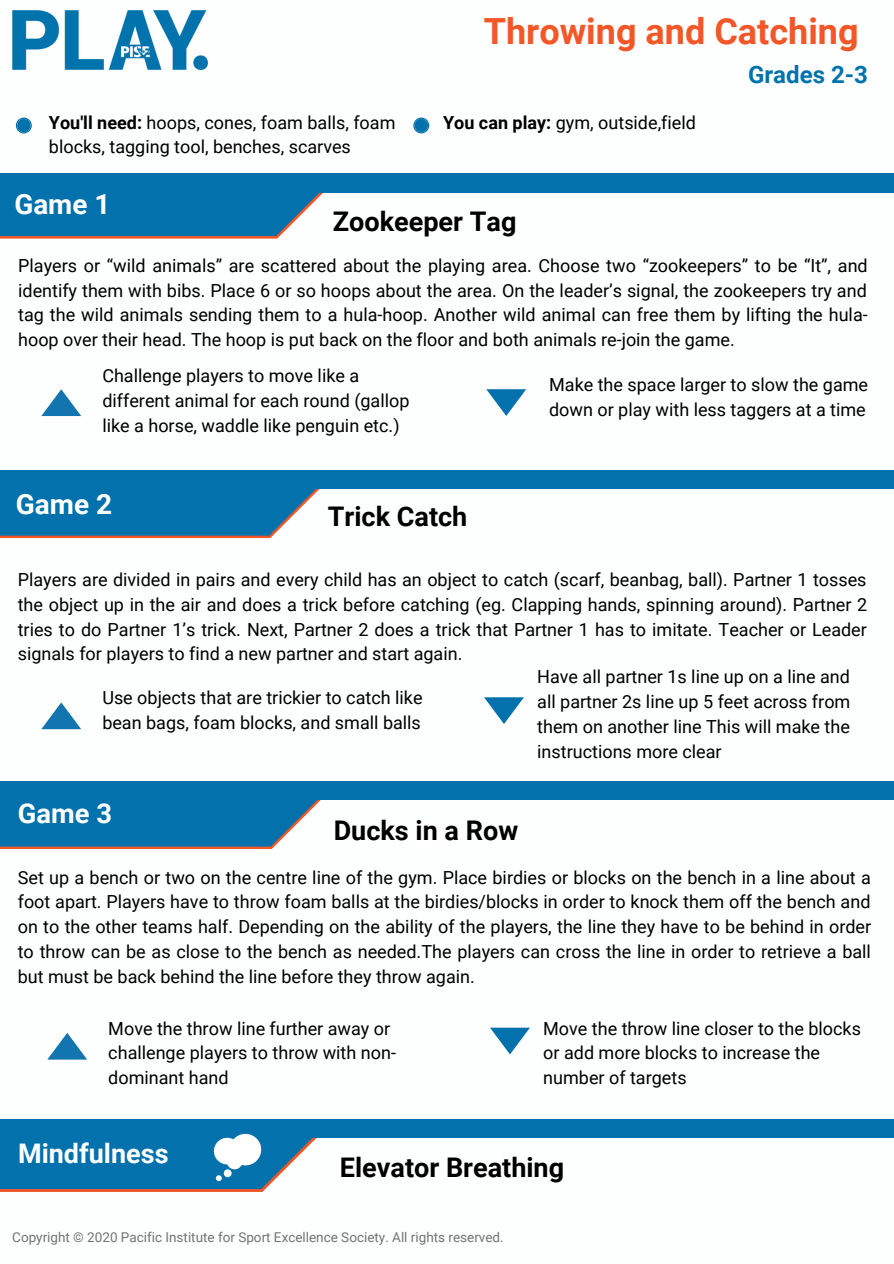
<style>
.page{position:relative;width:894px;height:1264px;background:#fff}
.page>*{position:absolute;margin:0;border:0;box-sizing:border-box;transform-origin:0 0}
.t1{font:700 36px "Roboto";color:#f35727}
.t2{font:700 27.9px "Roboto";color:#fff}
.t3{font:700 27.3px "Roboto";color:#fff}
.t4{font:700 27px "Roboto";color:#000}
.t5{font:700 27px "Roboto";color:#fff}
.t6{font:700 24px "Roboto";color:#0073ad}
.t7{font:18px/24.8px "Roboto";color:#000}
.t8{font:13.5px "Roboto";color:#737373}
.s1{font-weight:700}
</style>
<div class="page">
<svg style="left:16px;top:117px;width:16px;height:16px"></svg>
<div style="left:17px;top:119px;width:14px;height:13px;background:#0372ac;border-radius:50%"></div>
<svg style="left:413px;top:117px;width:16px;height:16px"></svg>
<div style="left:414px;top:119px;width:14px;height:13px;background:#0372ac;border-radius:50%"></div>
<svg style="left:0;top:192px;width:333px;height:46px;background:#257dad"></svg>
<div style="left:0;top:173px;width:893px;height:19px;background:#0372ac"></div>
<img style="left:12px;top:11px;width:195px;height:58px">
<div style="left:0;top:1119px;width:893px;height:18px;background:#0372ac"></div>
<svg style="left:0;top:1133px;width:324px;height:58px"></svg>
<svg style="left:0;top:800px;width:321px;height:49px;background:#217aab"></svg>
<div style="left:0;top:781px;width:893px;height:19px;background:#0372ac"></div>
<svg style="left:47px;top:1033px;width:40px;height:26px"></svg>
<svg style="left:490px;top:1027px;width:40px;height:27px"></svg>
<svg style="left:41px;top:389px;width:40px;height:27px"></svg>
<svg style="left:486px;top:389px;width:40px;height:27px"></svg>
<svg style="left:0;top:488px;width:322px;height:50px;background:#237bac"></svg>
<div style="left:0;top:470px;width:893px;height:18px;background:#0372ac"></div>
<svg style="left:41px;top:702px;width:40px;height:27px"></svg>
<svg style="left:484px;top:697px;width:40px;height:27px"></svg>
<p class="t1" style="left:483px;top:11px;width:376px">Throwing and Catching</p>
<p class="t7" style="left:49px;top:110px;width:348px"><span class="s1">You'll need:</span> hoops, cones, foam balls, foam blocks, tagging tool, benches, scarves</p>
<p class="t7" style="left:443px;top:110px;width:254px"><span class="s1">You can play:</span> gym, outside,field</p>
<p class="t2" style="left:14px;top:188px;width:98px">Game 1</p>
<p class="t4" style="left:333px;top:205px;width:185px">Zookeeper Tag</p>
<p class="t6" style="left:748px;top:61px;width:121px">Grades 2-3</p>
<p class="t7" style="left:18px;top:253px;width:850px;text-align:justify">Players or “wild animals” are scattered about the playing area. Choose two “zookeepers” to be “It”, and identify them with bibs. Place 6 or so hoops about the area. On the leader’s signal, the zookeepers try and tag the wild animals sending them to a hula-hoop. Another wild animal can free them by lifting the hula&shy;hoop over their head. The hoop is put back on the floor and both animals re-join the game.</p>
<p class="t7" style="left:102px;top:364px;width:308px">Challenge players to move like a different animal for each round (gallop like a horse, waddle like penguin etc.)</p>
<p class="t7" style="left:549px;top:373px;width:320px">Make the space larger to slow the game down or play with less taggers at a time</p>
<p class="t2" style="left:16px;top:487px;width:98px">Game 2</p>
<p class="t4" style="left:328px;top:500px;width:141px">Trick Catch</p>
<p class="t7" style="left:18px;top:567px;width:850px;text-align:justify">Players are divided in pairs and every child has an object to catch (scarf, beanbag, ball). Partner 1 tosses the object up in the air and does a trick before catching (eg. Clapping hands, spinning around). Partner 2 tries to do Partner 1’s trick. Next, Partner 2 does a trick that Partner 1 has to imitate. Teacher or Leader signals for players to find a new partner and start again.</p>
<p class="t7" style="left:102px;top:685px;width:321px">Use objects that are trickier to catch like bean bags, foam blocks, and small balls</p>
<p class="t7" style="left:537px;top:665px;width:314px;text-align:justify">Have all partner 1s line up on a line and all partner 2s line up 5 feet across from them on another line This will make the instructions more clear</p>
<p class="t3" style="left:18px;top:798px;width:96px">Game 3</p>
<p class="t4" style="left:333px;top:815px;width:186px">Ducks in a Row</p>
<p class="t7" style="left:18px;top:865px;width:854px;text-align:justify">Set up a bench or two on the centre line of the gym. Place birdies or blocks on the bench in a line about a foot apart. Players have to throw foam balls at the birdies/blocks in order to knock them off the bench and on to the other teams half. Depending on the ability of the players, the line they have to be behind in order to throw can be as close to the bench as needed.The players can cross the line in order to retrieve a ball but must be back behind the line before they throw again.</p>
<p class="t7" style="left:108px;top:1016px;width:289px">Move the throw line further away or challenge players to throw with non&shy;dominant hand</p>
<p class="t7" style="left:543px;top:1016px;width:319px">Move the throw line closer to the blocks or add more blocks to increase the number of targets</p>
<p class="t5" style="left:18px;top:1137px;width:152px">Mindfulness</p>
<p class="t4" style="left:340px;top:1151px;width:226px">Elevator Breathing</p>
<p class="t8" style="left:12px;top:1229px;width:493px">Copyright © 2020 Pacific Institute for Sport Excellence Society. All rights reserved.</p>
</div>
